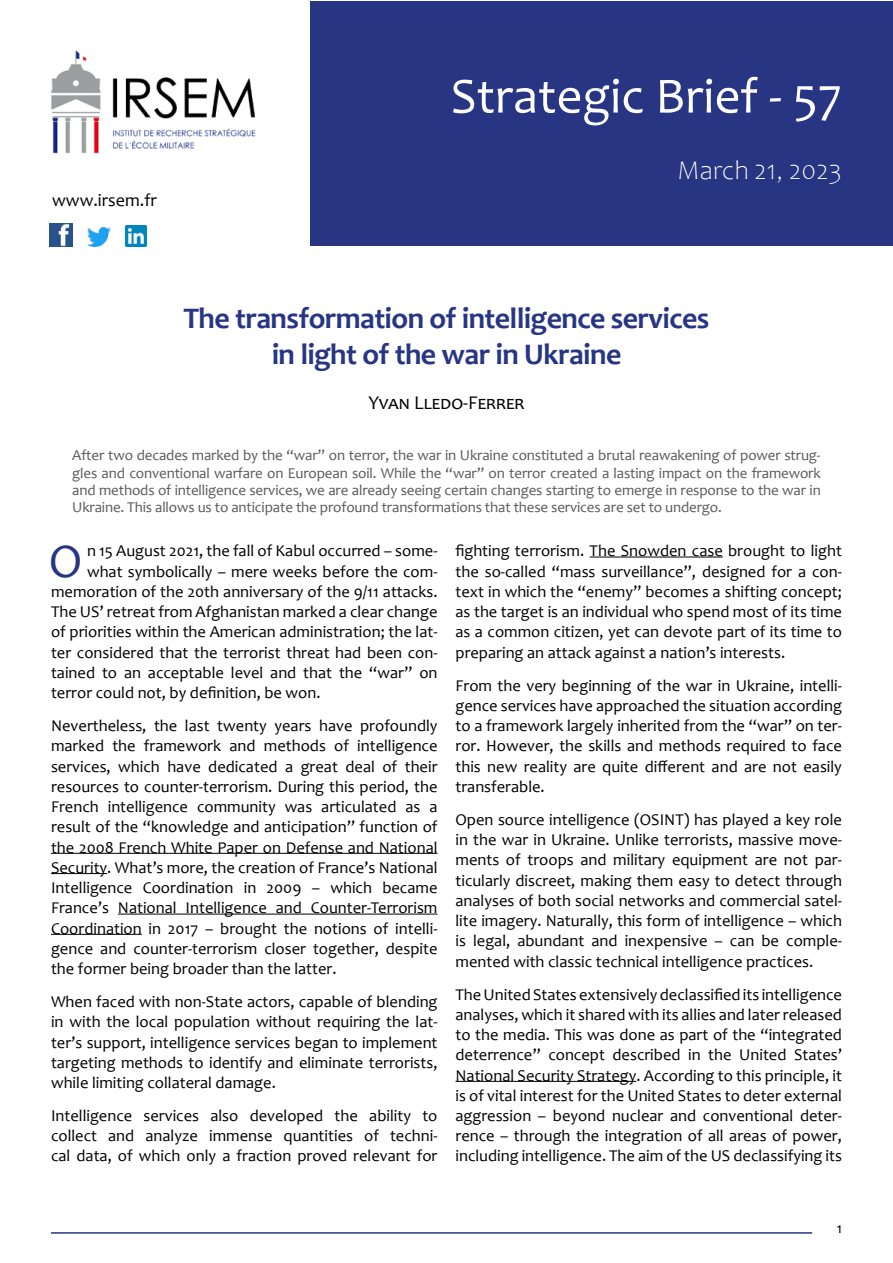
<style>
.page{position:relative;width:893px;height:1263px;background:#fff}
.page>*{position:absolute;margin:0;border:0;box-sizing:border-box;transform-origin:0 0}
.t1{font:51px "Candara";color:#fff}
.t2{font:48.3px "Candara";color:#283583}
.t3{font:700 30px/36px "Candara";letter-spacing:-.02em;color:#283583;text-align:center}
.t4{font:300 27px "Candara";color:#fff}
.t5{font:19.5px "Candara";color:#000}
.t6{font:18px "Candara";color:#000}
.t7{font:16.5px/20.2px "Candara";color:#000;text-align:justify}
.t8{font:15px/17.2px "Candara";letter-spacing:-.01em;color:#58595b;text-align:justify}
.t9{font:15px "Candara";color:#000}
</style>
<div class="page">
<div style="left:310px;top:1px;width:583px;height:245px;background:#283583"></div>
<img style="left:51px;top:50px;width:205px;height:104px">
<img style="left:50px;top:224px;width:22px;height:22px">
<img style="left:125px;top:225px;width:21px;height:21px">
<img style="left:87px;top:227px;width:23px;height:19px">
<hr style="left:51px;top:1232px;width:761px;height:2px;background:#283583">
<hr style="left:51px;top:853px;width:386px;height:1px;background:#000">
<hr style="left:51px;top:873px;width:56px;height:1px;background:#000">
<hr style="left:118px;top:914px;width:319px;height:1px;background:#000">
<hr style="left:51px;top:934px;width:91px;height:1px;background:#000">
<hr style="left:590px;top:557px;width:133px;height:1px;background:#000">
<hr style="left:455px;top:1081px;width:181px;height:1px;background:#000">
<p class="t6" style="left:52px;top:189px;width:106px">www.irsem.fr</p>
<h1 class="t1" style="left:451px;top:64px;width:393px">Strategic Brief - 57</h1>
<h3 class="t4" style="left:677px;top:155px;width:166px">March 21, 2023</h3>
<h3 class="t3" style="left:183px;top:300px;width:528px">The transformation of intelligence services in light of the war in Ukraine</h3>
<p class="t5" style="left:368px;top:391px;width:157px">Yvan Lledo-Ferrer</p>
<p class="t8" style="left:72px;top:447px;width:750px">After two decades marked by the “war” on terror, the war in Ukraine constituted a brutal reawakening of power strug&shy;gles and conventional warfare on European soil. While the “war” on terror created a lasting impact on the framework and methods of intelligence services, we are already seeing certain changes starting to emerge in response to the war in Ukraine. This allows us to anticipate the profound transformations that these services are set to undergo.</p>
<h2 class="t2" style="left:49px;top:530px;width:35px">O</h2>
<p class="t7" style="left:87px;top:541px;width:352px">n 15 August 2021, the fall of Kabul occurred – some-</p>
<p class="t7" style="left:87px;top:561px;width:352px">what symbolically – mere weeks before the com-</p>
<p class="t7" style="left:51px;top:581px;width:388px">memoration of the 20th anniversary of the 9/11 attacks.</p>
<p class="t7" style="left:51px;top:601px;width:388px">The US’ retreat from Afghanistan marked a clear change</p>
<p class="t7" style="left:51px;top:622px;width:388px">of priorities within the American administration; the lat-</p>
<p class="t7" style="left:51px;top:642px;width:388px">ter considered that the terrorist threat had been con-</p>
<p class="t7" style="left:51px;top:662px;width:388px">tained to an acceptable level and that the “war” on</p>
<p class="t7" style="left:51px;top:682px;width:271px">terror could not, by definition, be won.</p>
<p class="t7" style="left:51px;top:715px;width:388px">Nevertheless, the last twenty years have profoundly marked the framework and methods of intelligence services, which have dedicated a great deal of their resources to counter-terrorism. During this period, the French intelligence community was articulated as a result of the “knowledge and anticipation” function of the 2008 French White Paper on Defense and National Security. What’s more, the creation of France’s National Intelligence Coordination in 2009 – which became France’s National Intelligence and Counter-Terrorism Coordination in 2017 – brought the notions of intelli&shy;gence and counter-terrorism closer together, despite the former being broader than the latter.</p>
<p class="t7" style="left:51px;top:991px;width:388px">When faced with non-State actors, capable of blending in with the local population without requiring the lat&shy;ter’s support, intelligence services began to implement targeting methods to identify and eliminate terrorists, while limiting collateral damage.</p>
<p class="t7" style="left:51px;top:1105px;width:388px">Intelligence services also developed the ability to collect and analyze immense quantities of techni&shy;cal data, of which only a fraction proved relevant for</p>
<p class="t7" style="left:455px;top:541px;width:388px">fighting terrorism. The Snowden case brought to light the so-called “mass surveillance”, designed for a con&shy;text in which the “enemy” becomes a shifting concept; as the target is an individual who spend most of its time as a common citizen, yet can devote part of its time to preparing an attack against a nation’s interests.</p>
<p class="t7" style="left:455px;top:675px;width:388px">From the very beginning of the war in Ukraine, intelli&shy;gence services have approached the situation according to a framework largely inherited from the “war” on ter&shy;ror. However, the skills and methods required to face this new reality are quite different and are not easily transferable.</p>
<p class="t7" style="left:455px;top:809px;width:388px">Open source intelligence (OSINT) has played a key role in the war in Ukraine. Unlike terrorists, massive move&shy;ments of troops and military equipment are not par&shy;ticularly discreet, making them easy to detect through analyses of both social networks and commercial satel&shy;lite imagery. Naturally, this form of intelligence – which is legal, abundant and inexpensive – can be comple&shy;mented with classic technical intelligence practices.</p>
<p class="t7" style="left:455px;top:984px;width:388px">The United States extensively declassified its intelligence analyses, which it shared with its allies and later released to the media. This was done as part of the “integrated deterrence” concept described in the United States’ National Security Strategy. According to this principle, it is of vital interest for the United States to deter external aggression – beyond nuclear and conventional deter&shy;rence – through the integration of all areas of power, including intelligence. The aim of the US declassifying its</p>
<p class="t9" style="left:837px;top:1218px;width:7px">1</p>
</div>
